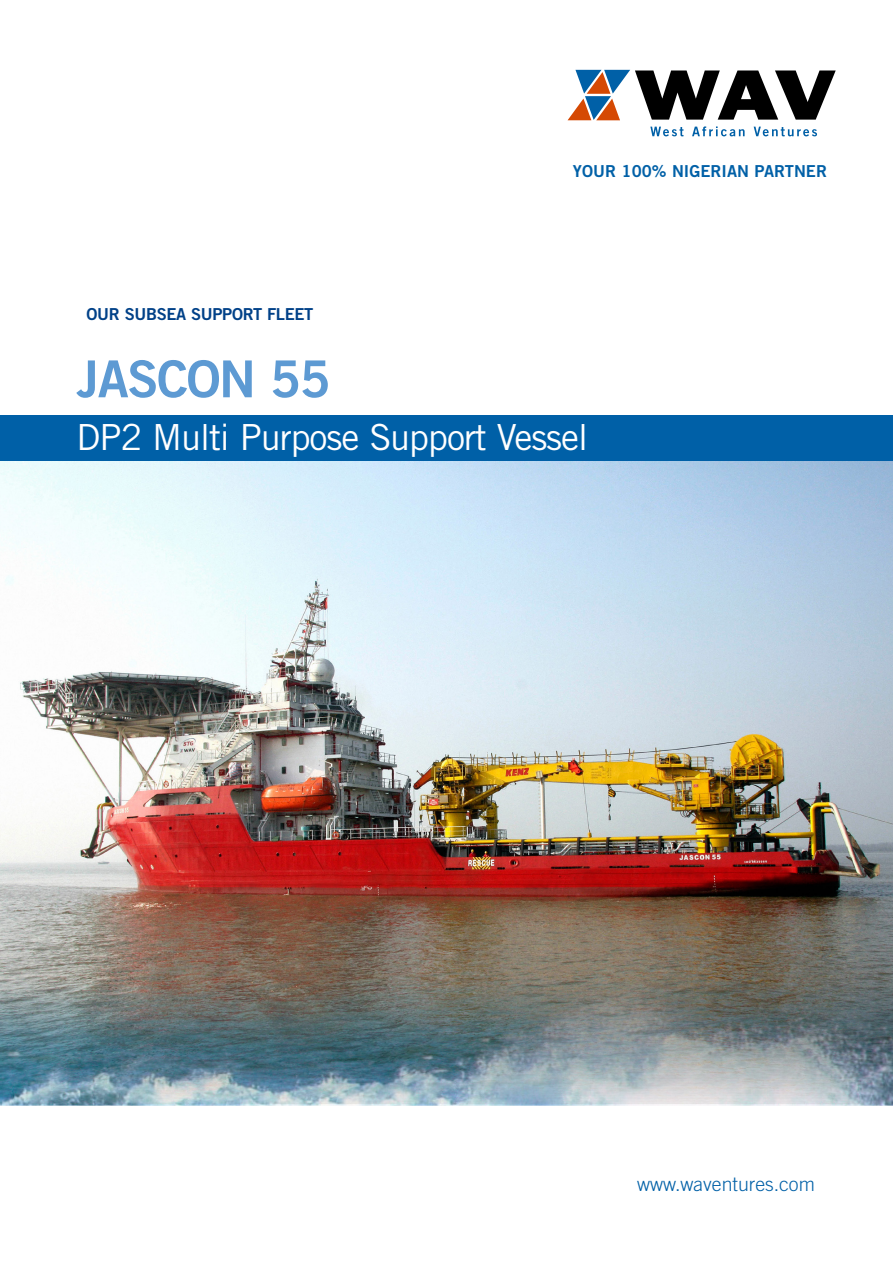
<style>
.page{position:relative;width:893px;height:1263px;background:#fff}
.page>*{position:absolute;margin:0;border:0;box-sizing:border-box;transform-origin:0 0}
.t1{font:51px "Trade Gothic LT Std Bd 2";letter-spacing:-.03em;color:#5d9ad3}
.t2{font:36px "Trade Gothic LT Std";letter-spacing:-.03em;color:#fff}
.t3{font:300 19.5px "Trade Gothic LT Std";color:#0060a7}
.t4{font:16.5px "Trade Gothic LT Std Bd 2";color:#0060a7}
.t5{font:16.5px "Trade Gothic LT Std Bd 2";letter-spacing:-.02em;color:#004188}
</style>
<div class="page">
<img style="left:0;top:461px;width:893px;height:642px">
<div style="left:0;top:415px;width:893px;height:46px;background:#0060a7"></div>
<svg style="left:568px;top:70px;width:268px;height:50px"></svg>
<svg style="left:650px;top:127px;width:33px;height:9px"></svg>
<svg style="left:692px;top:126px;width:53px;height:10px"></svg>
<svg style="left:754px;top:127px;width:63px;height:9px"></svg>
<p class="t5" style="left:87px;top:303px;width:228px">OUR SUBSEA SUPPORT FLEET</p>
<p class="t4" style="left:573px;top:161px;width:256px">YOUR 100% NIGERIAN PARTN ER</p>
<h1 class="t1" style="left:77px;top:347px;width:256px">JASCON 55</h1>
<p class="t2" style="left:77px;top:415px;width:513px">DP2 Multi Purpose Support Vessel</p>
<p class="t3" style="left:637px;top:1172px;width:179px">www.waventures.com</p>
</div>
